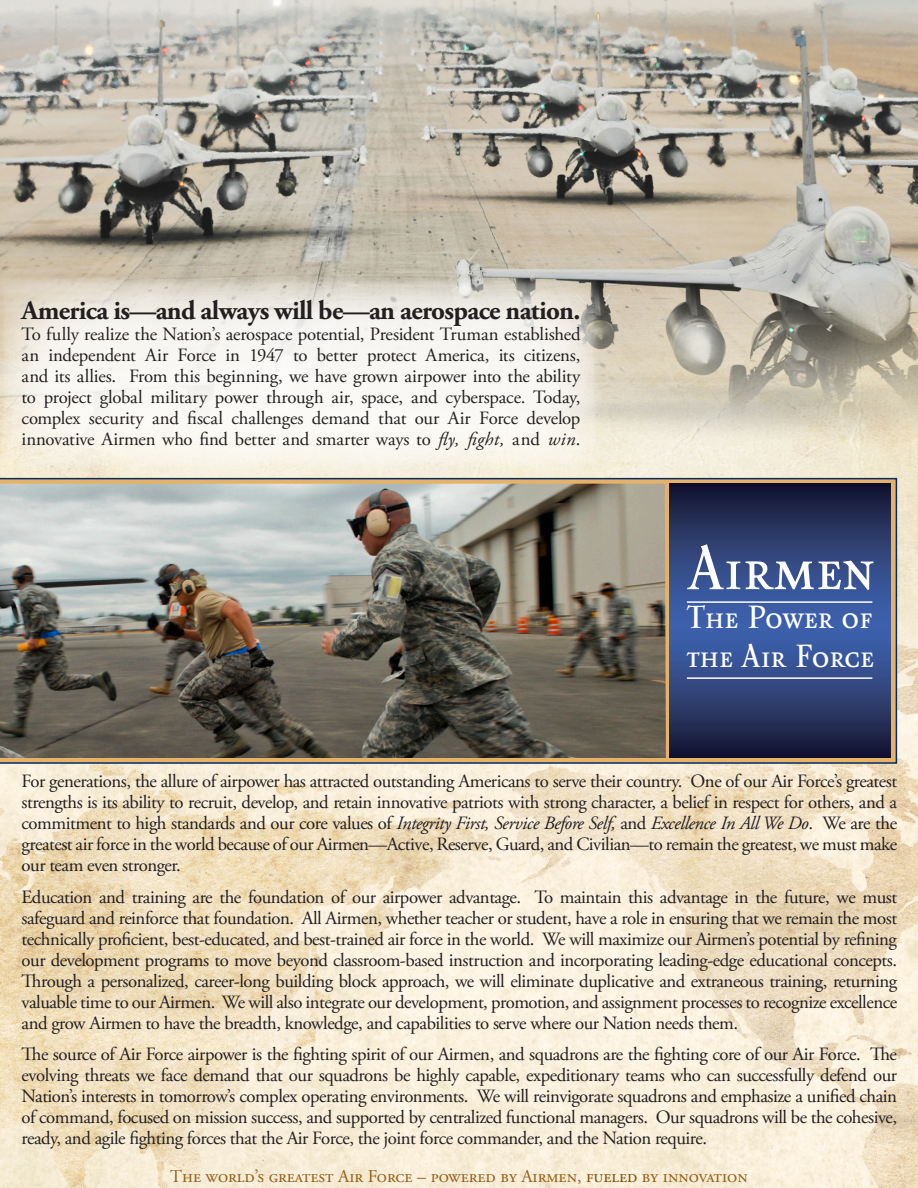
<style>
.page{position:relative;width:918px;height:1188px;background:#fff}
.page>*{position:absolute;margin:0;border:0;box-sizing:border-box;transform-origin:0 0}
.t1{font:63px "Pan CE Da Ma Expert";color:#fff}
.t2{font:33px/39px "Pan CE Da Ma Expert";color:#fff}
.t3{font:700 27px "Adobe Garamond Pro";letter-spacing:-.025em;color:#231f20}
.t4{font:18.75px/21px "Adobe Garamond Pro";letter-spacing:-.025em;color:#231f20;text-align:justify}
.t5{font:18px "Adobe Garamond Regular SC";color:#945f17}
.s1{font-style:italic}
.s2{color:#804e00}
</style>
<div class="page">
<img style="left:0;top:684px;width:918px;height:504px">
<img style="left:0;top:446px;width:918px;height:238px">
<svg style="left:0;top:478px;width:897px;height:286px;background:#a98e69"></svg>
<svg style="left:670px;top:484px;width:220px;height:274px;background:#2d4075"></svg>
<img style="left:0;top:484px;width:666px;height:274px">
<img style="left:0;top:0;width:918px;height:446px">
<svg style="left:0;top:271px;width:606px;height:205px;fill:#f7f5ef"></svg>
<hr style="left:687px;top:601px;width:185px;height:2px;background:#fff">
<hr style="left:687px;top:677px;width:185px;height:2px;background:#fff">
<p class="t3" style="left:22px;top:294px;width:560px">America is—and always will be—an aerospace nation.</p>
<p class="t4" style="left:22px;top:324px;width:560px">To fully realize the Nation’s aerospace potential, President Truman established an independent Air Force in 1947 to better protect America, its citizens, and its allies. From this beginning, we have grown airpower into the ability to project global military power through air, space, and cyberspace. Today, complex security and fiscal challenges demand that our Air Force develop innovative Airmen who find better and smarter ways to <span class="s1">fly, fight,</span> and <span class="s1">win</span>.</p>
<p class="t1" style="left:687px;top:531px;width:189px">Airmen</p>
<p class="t2" style="left:687px;top:598px;width:188px">The Power of the Air Force</p>
<p class="t4" style="left:22px;top:772px;width:877px">For generations, the allure of airpower has attracted outstanding Americans to serve their country. One of our Air Force’s greatest strengths is its ability to recruit, develop, and retain innovative patriots with strong character, a belief in respect for others, and a commitment to high standards and our core values of <span class="s1">Integrity First, Service Before Self,</span> and <span class="s1">Excellence In All We Do</span>. We are the greatest air force in the world because of our Airmen—Active, Reserve, Guard, and Civilian—to remain the greatest, we must make our team even stronger.</p>
<p class="t4" style="left:22px;top:887px;width:877px">Education and training are the foundation of our airpower advantage. To maintain this advantage in the future, we must safeguard and reinforce that foundation. All Airmen, whether teacher or student, have a role in ensuring that we remain the most technically proficient, best-educated, and best-trained air force in the world. We will maximize our Airmen’s potential by refining our development programs to move beyond classroom-based instruction and incorporating leading-edge educational concepts.<br>Through a personalized, career-long building block approach, we will eliminate duplicative and extraneous training, returning valuable time to our Airmen. We will also integrate our development, promotion, and assignment processes to recognize excellence and grow Airmen to have the breadth, knowledge, and capabilities to serve where our Nation needs them.</p>
<p class="t4" style="left:22px;top:1045px;width:877px">The source of Air Force airpower is the fighting spirit of our Airmen, and squadrons are the fighting core of our Air Force. The evolving threats we face demand that our squadrons be highly capable, expeditionary teams who can successfully defend our Nation’s interests in tomorrow’s complex operating environments. We will reinvigorate squadrons and emphasize a unified chain of command, focused on mission success, and supported by centralized functional managers. Our squadrons will be the cohesive, ready, and agile fighting forces that the Air Force, the joint force commander, and the Nation require.</p>
<p class="t5" style="left:170px;top:1166px;width:579px">The world’s greatest Air Force – powered by Airmen, <span class="s2">fueled</span> by innovation</p>
</div>
